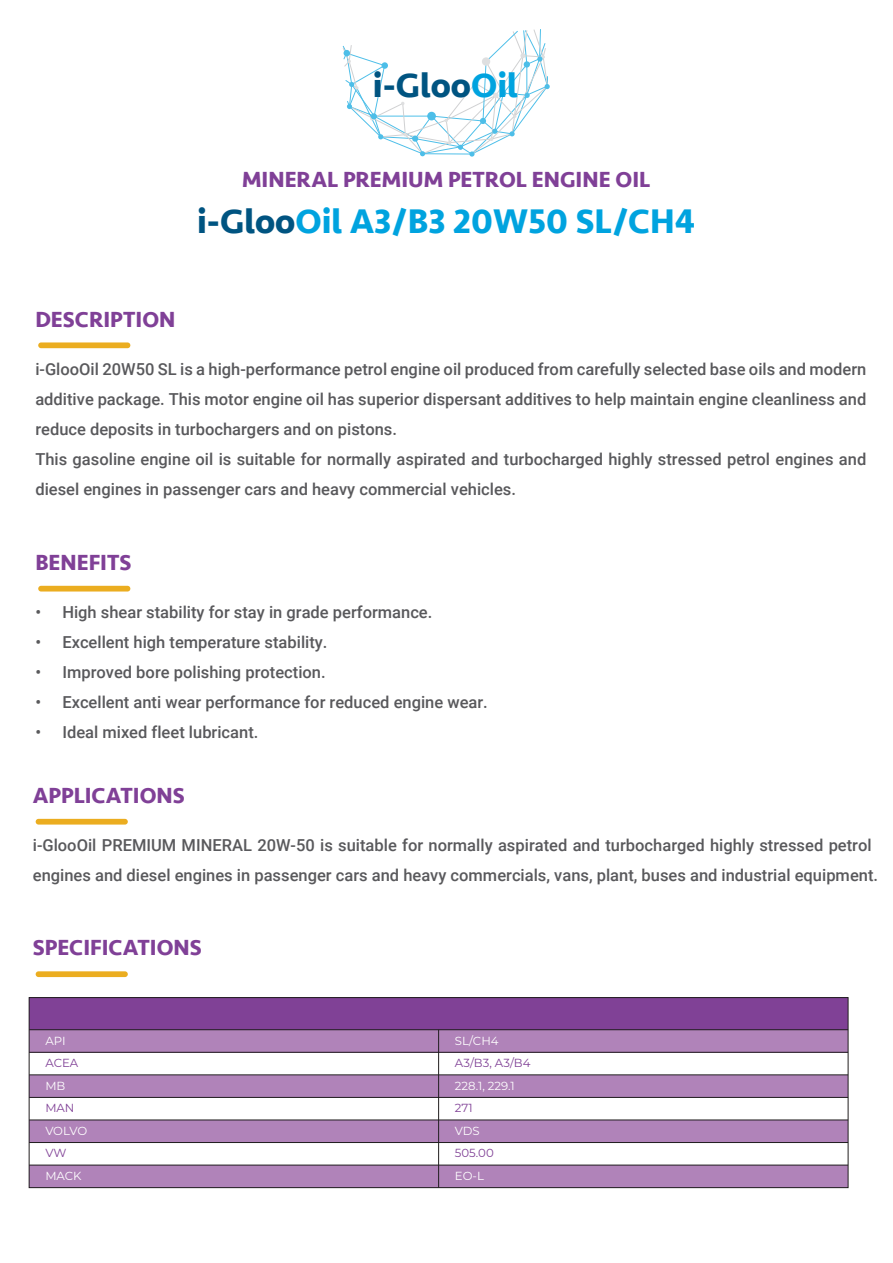
<style>
.page{position:relative;width:893px;height:1263px;background:#fff}
.page>*{position:absolute;margin:0;border:0;box-sizing:border-box;transform-origin:0 0}
.t1{font:700 35.1px "Seravek";color:#00a3df}
.t2{font:700 35.1px "Seravek";color:#005481}
.t3{font:700 22.5px "Seravek";color:#804097}
.t4{font:500 16.5px/30px "Roboto";color:#59595c}
.t5{font:11.7px "Montserrat";color:#fff}
.t6{font:11.7px "Montserrat";color:#804196}
.s1{color:#00a3df}
.s2{color:#005481}
</style>
<div class="page">
<svg style="left:343px;top:29px;width:207px;height:128px"></svg>
<div style="left:427px;top:112px;width:9px;height:8px;background:#4dbee8;border-radius:50%"></div>
<div style="left:38px;top:342px;width:92px;height:6px;background:#ebad20;border-radius:3px"></div>
<div style="left:38px;top:586px;width:92px;height:5px;background:#ebad20;border-radius:3px"></div>
<div style="left:36px;top:819px;width:92px;height:5px;background:#ebad20;border-radius:3px"></div>
<div style="left:29px;top:1120px;width:410px;height:22px;background:#b083b9"></div>
<div style="left:29px;top:1165px;width:410px;height:22px;background:#b083b9"></div>
<div style="left:439px;top:1120px;width:409px;height:22px;background:#b083b9"></div>
<div style="left:439px;top:1165px;width:409px;height:22px;background:#b083b9"></div>
<div style="left:29px;top:1030px;width:410px;height:22px;background:#b083b9"></div>
<div style="left:29px;top:1075px;width:410px;height:22px;background:#b083b9"></div>
<div style="left:29px;top:997px;width:819px;height:33px;background:#804196"></div>
<div style="left:439px;top:1030px;width:409px;height:22px;background:#b083b9"></div>
<div style="left:439px;top:1075px;width:409px;height:22px;background:#b083b9"></div>
<hr style="left:29px;top:1029px;width:819px;height:1px;background:#211e1f">
<hr style="left:29px;top:1052px;width:819px;height:1px;background:#211e1f">
<hr style="left:29px;top:1074px;width:819px;height:1px;background:#211e1f">
<hr style="left:29px;top:1097px;width:819px;height:1px;background:#211e1f">
<div style="left:29px;top:997px;width:819px;height:191px;border:1px solid #211e1f"></div>
<hr style="left:438px;top:1030px;width:1px;height:157px;background:#211e1f">
<hr style="left:29px;top:1119px;width:819px;height:1px;background:#211e1f">
<hr style="left:29px;top:1142px;width:819px;height:1px;background:#211e1f">
<hr style="left:29px;top:1165px;width:819px;height:1px;background:#211e1f">
<div style="left:36px;top:971px;width:92px;height:6px;background:#ebad20;border-radius:3px"></div>
<h1 class="t2" style="left:373px;top:57px;width:146px">i-Gloo<span class="s1">Oil</span></h1>
<h2 class="t3" style="left:242px;top:161px;width:410px">MINERAL PREMIUM PETROL ENGINE OIL</h2>
<h1 class="t1" style="left:197px;top:193px;width:499px"><span class="s2">i-Gloo</span>Oil A3/B3 20W50 SL/CH4</h1>
<h2 class="t3" style="left:35px;top:301px;width:142px">DESCRIPTION</h2>
<p class="t4" style="left:35px;top:353px;width:832px">i-GlooOil 20W50 SL is a high-performance petrol engine oil produced from carefully selected base oils and modern additive package. This motor engine oil has superior dispersant additives to help maintain engine cleanliness and reduce deposits in turbochargers and on pistons.<br>This gasoline engine oil is suitable for normally aspirated and turbocharged highly stressed petrol engines and diesel engines in passenger cars and heavy commercial vehicles.</p>
<h2 class="t3" style="left:35px;top:544px;width:98px">BENEFITS</h2>
<p class="t4" style="left:35px;top:596px;width:399px">• High shear stability for stay in grade performance.</p>
<p class="t4" style="left:35px;top:626px;width:294px">• Excellent high temperature stability.</p>
<p class="t4" style="left:35px;top:656px;width:292px">• Improved bore polishing protection.</p>
<p class="t4" style="left:35px;top:686px;width:454px">• Excellent anti wear performance for reduced engine wear.</p>
<p class="t4" style="left:35px;top:716px;width:225px">• Ideal mixed fleet lubricant.</p>
<h2 class="t3" style="left:33px;top:777px;width:153px">APPLICATIONS</h2>
<p class="t4" style="left:33px;top:829px;width:847px">i-GlooOil PREMIUM MINERAL 20W-50 is suitable for normally aspirated and turbocharged highly stressed petrol engines and diesel engines in passenger cars and heavy commercials, vans, plant, buses and industrial equipment.</p>
<h2 class="t3" style="left:33px;top:930px;width:170px">SPECIFICATIONS</h2>
<p class="t5" style="left:45px;top:1032px;width:22px">API</p>
<p class="t6" style="left:45px;top:1055px;width:34px">ACEA</p>
<p class="t5" style="left:45px;top:1077px;width:22px">MB</p>
<p class="t5" style="left:455px;top:1032px;width:45px">SL/CH4</p>
<p class="t6" style="left:455px;top:1055px;width:77px">A3/B3, A3/B4</p>
<p class="t5" style="left:455px;top:1077px;width:61px">228.1, 229.1</p>
<p class="t6" style="left:45px;top:1100px;width:31px">MAN</p>
<p class="t6" style="left:455px;top:1100px;width:19px">271</p>
<p class="t5" style="left:45px;top:1123px;width:43px">VOLVO</p>
<p class="t6" style="left:45px;top:1145px;width:23px">VW</p>
<p class="t5" style="left:45px;top:1168px;width:38px">MACK</p>
<p class="t5" style="left:455px;top:1123px;width:26px">VDS</p>
<p class="t6" style="left:455px;top:1145px;width:40px">505.00</p>
<p class="t5" style="left:455px;top:1168px;width:31px">EO-L</p>
</div>
